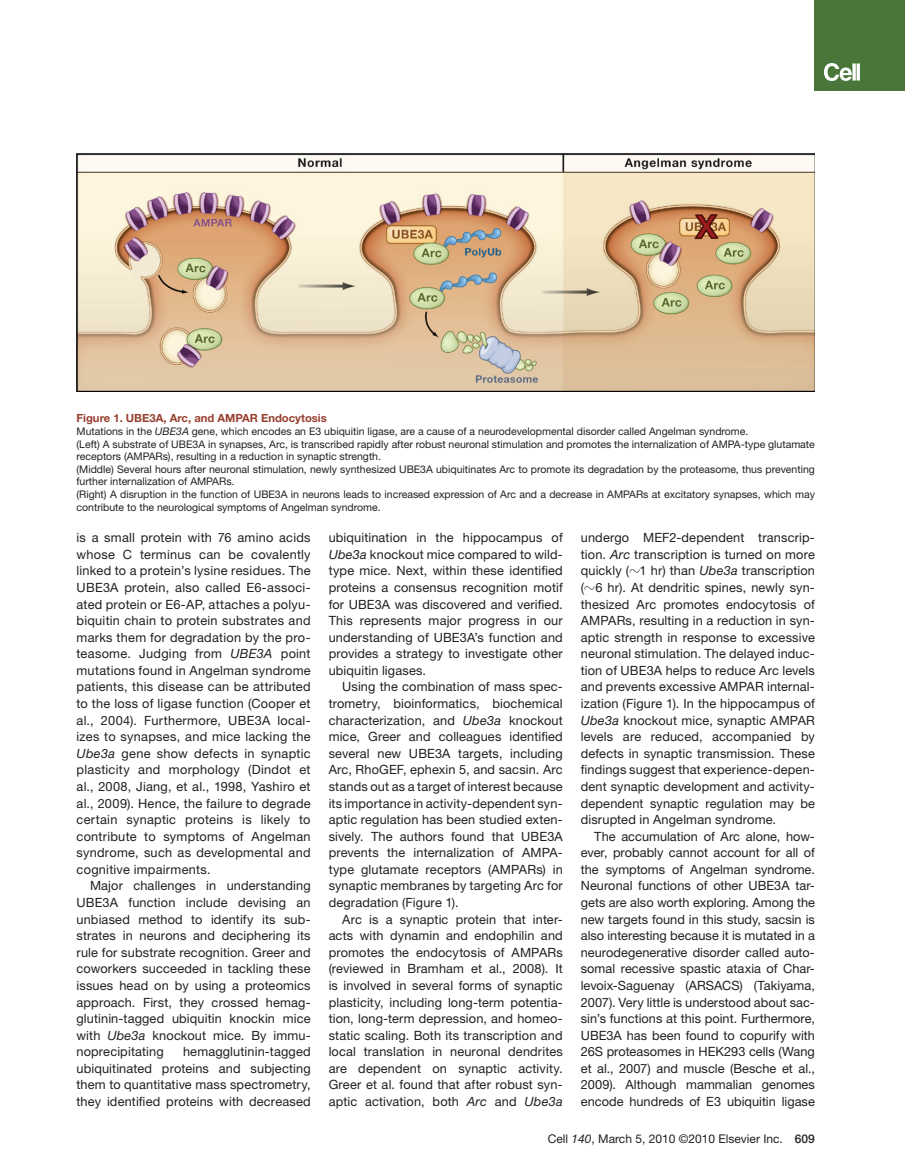
<style>
.page{position:relative;width:905px;height:1175px;background:#fff}
.page>*{position:absolute;margin:0;border:0;box-sizing:border-box;transform-origin:0 0}
.t1{font:12.75px/16.5px "Helvetica Neue LT Std";letter-spacing:.01em;color:#231f20;text-align:justify}
.t2{font:12px "Helvetica Neue LT Std";color:#231f20}
.t3{font:700 11.25px "Helvetica Neue LT Std";color:#973e2f}
.t4{font:10.5px/12.6px "Helvetica Neue LT Std";color:#231f20}
.s1{font-style:italic}
.s2{font-family:"CCP Font"}
.s3{font-weight:500}
</style>
<div class="page">
<div style="left:814px;top:0;width:90px;height:90px;background:#4a7639"></div>
<svg style="left:824px;top:63px;width:35px;height:18px"></svg>
<img style="left:76px;top:153px;width:738px;height:239px">
<p class="t3" style="left:76px;top:411px;width:252px">Figure 1. UBE3A, Arc, and AMPAR Endocytosis</p>
<p class="t4" style="left:76px;top:425px;width:740px">Mutations in the <span class="s1">UBE3A</span> gene, which encodes an E3 ubiquitin ligase, are a cause of a neurodevelopmental disorder called Angelman syndrome.<br>(Left) A substrate of UBE3A in synapses, Arc, is transcribed rapidly after robust neuronal stimulation and promotes the internalization of AMPA-type glutamate receptors (AMPARs), resulting in a reduction in synaptic strength.<br>(Middle) Several hours after neuronal stimulation, newly synthesized UBE3A ubiquitinates Arc to promote its degradation by the proteasome, thus preventing further internalization of AMPARs.<br>(Right) A disruption in the function of UBE3A in neurons leads to increased expression of Arc and a decrease in AMPARs at excitatory synapses, which may contribute to the neurological symptoms of Angelman syndrome.</p>
<p class="t1" style="left:76px;top:529px;width:236px">is a small protein with 76 amino acids whose C terminus can be covalently linked to a protein’s lysine residues. The UBE3A protein, also called E6-associ&shy;ated protein or E6-AP, attaches a polyu&shy;biquitin chain to protein substrates and marks them for degradation by the pro&shy;teasome. Judging from <span class="s1">UBE3A</span> point mutations found in Angelman syndrome patients, this disease can be attributed to the loss of ligase function (Cooper et al., 2004). Furthermore, UBE3A local&shy;izes to synapses, and mice lacking the <span class="s1">Ube3a</span> gene show defects in synaptic plasticity and morphology (Dindot et al., 2008, Jiang, et al., 1998, Yashiro et al., 2009). Hence, the failure to degrade certain synaptic proteins is likely to contribute to symptoms of Angelman syndrome, such as developmental and cognitive impairments.</p>
<p class="t1" style="left:76px;top:877px;width:236px;text-indent:14px">Major challenges in understanding UBE3A function include devising an unbiased method to identify its sub&shy;strates in neurons and deciphering its rule for substrate recognition. Greer and coworkers succeeded in tackling these issues head on by using a proteomics approach. First, they crossed hemag&shy;glutinin-tagged ubiquitin knockin mice with <span class="s1">Ube3a</span> knockout mice. By immu&shy;noprecipitating</p>
<p class="t1" style="left:77px;top:1043px;width:236px;text-indent:107px">hemagglutinin-tagged ubiquitinated proteins and subjecting them to quantitative mass spectrometry, they identified proteins with decreased</p>
<p class="t1" style="left:329px;top:529px;width:236px">ubiquitination in the hippocampus of <span class="s1">Ube3a</span> knockout mice compared to wild&shy;type mice. Next, within these identified proteins a consensus recognition motif for UBE3A was discovered and verified.<br>This represents major progress in our understanding of UBE3A’s function and provides a strategy to investigate other ubiquitin ligases.</p>
<p class="t1" style="left:329px;top:678px;width:236px;text-indent:14px">Using the combination of mass spec&shy;trometry, bioinformatics, biochemical characterization, and <span class="s1">Ube3a</span> knockout mice, Greer and colleagues identified several new UBE3A targets, including Arc, RhoGEF, ephexin 5, and sacsin. Arc stands out as a target of interest because its importance in activity-dependent syn&shy;aptic regulation has been studied exten&shy;sively. The authors found that UBE3A prevents the internalization of AMPA&shy;type glutamate receptors (AMPARs) in synaptic membranes by targeting Arc for degradation (Figure 1).</p>
<p class="t1" style="left:329px;top:910px;width:236px;text-indent:14px">Arc is a synaptic protein that inter&shy;acts with dynamin and endophilin and promotes the endocytosis of AMPARs (reviewed in Bramham et al., 2008). It is involved in several forms of synaptic plasticity, including long-term potentia&shy;tion, long-term depression, and homeo&shy;static scaling. Both its transcription and local translation in neuronal dendrites are dependent on synaptic activity.<br>Greer et al. found that after robust syn&shy;aptic activation, both <span class="s1">Arc</span> and <span class="s1">Ube3a</span></p>
<p class="t1" style="left:580px;top:529px;width:236px">undergo MEF2-dependent transcrip&shy;tion. <span class="s1">Arc</span> transcription is turned on more quickly (<span class="s2">?</span>1 hr) than <span class="s1">Ube3a</span> transcription (<span class="s2">?</span>6 hr). At dendritic spines, newly syn&shy;thesized Arc promotes endocytosis of AMPARs, resulting in a reduction in syn&shy;aptic strength in response to excessive neuronal stimulation. The delayed induc&shy;tion of UBE3A helps to reduce Arc levels and prevents excessive AMPAR internal&shy;ization (Figure 1). In the hippocampus of <span class="s1">Ube3a</span> knockout mice, synaptic AMPAR levels are reduced, accompanied by defects in synaptic transmission. These findings suggest that experience-depen&shy;dent synaptic development and activity&shy;dependent synaptic regulation may be disrupted in Angelman syndrome.</p>
<p class="t1" style="left:580px;top:827px;width:236px;text-indent:14px">The accumulation of Arc alone, how&shy;ever, probably cannot account for all of the symptoms of Angelman syndrome.<br>Neuronal functions of other UBE3A tar&shy;gets are also worth exploring. Among the new targets found in this study, sacsin is also interesting because it is mutated in a neurodegenerative disorder called auto&shy;somal recessive spastic ataxia of Char&shy;levoix-Saguenay (ARSACS) (Takiyama, 2007). Very little is understood about sac&shy;sin’s functions at this point. Furthermore, UBE3A has been found to copurify with 26S proteasomes in HEK293 cells (Wang et al., 2007) and muscle (Besche et al., 2009). Although mammalian genomes encode hundreds of E3 ubiquitin ligase</p>
<p class="t2" style="left:547px;top:1131px;width:269px">Cell <span class="s1">140</span>, March 5, 2010 ©2010 Elsevier Inc. <span class="s3">609</span></p>
</div>
